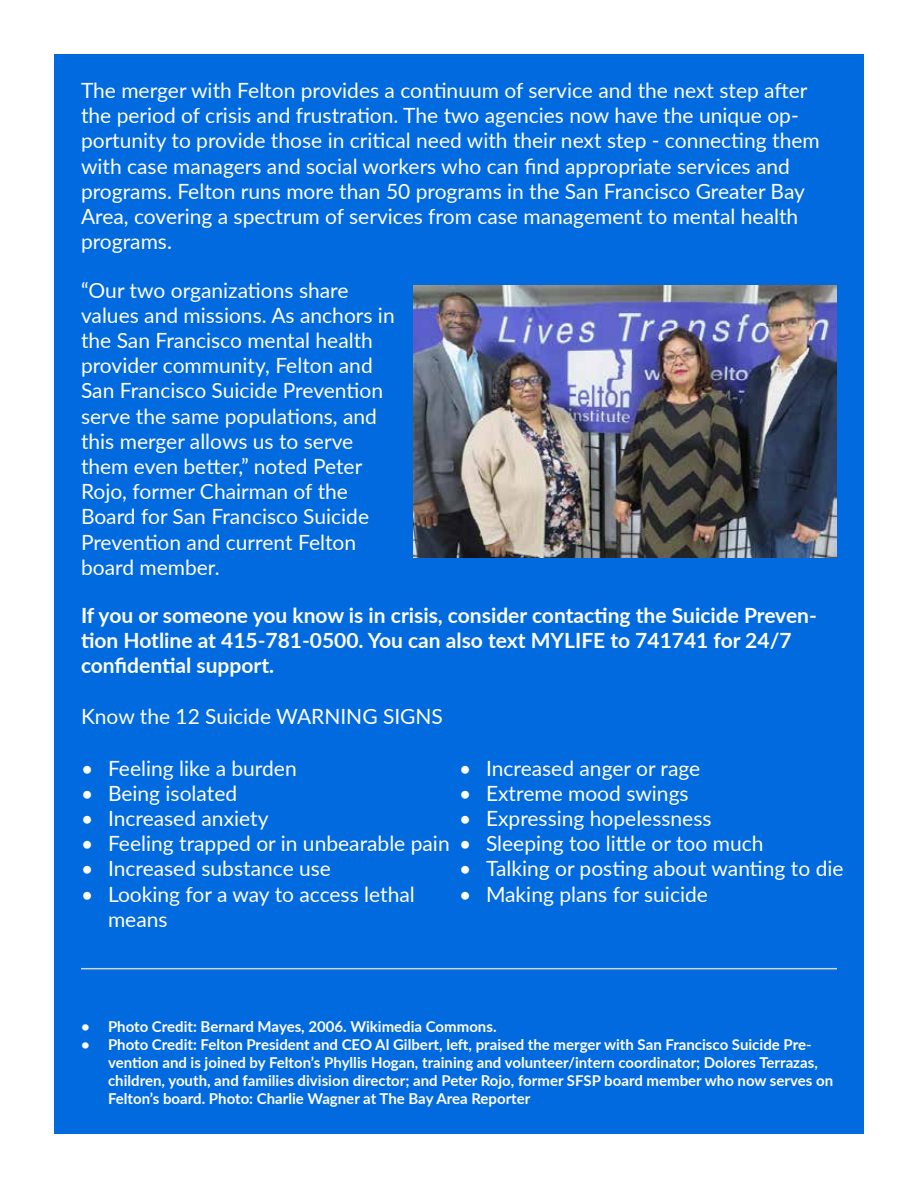
<style>
.page{position:relative;width:918px;height:1188px;background:#fff}
.page>*{position:absolute;margin:0;border:0;box-sizing:border-box;transform-origin:0 0}
.t1{font:21px/25.2px "Lato";color:#fff}
.t2{font:700 21px/25.2px "Lato";color:#fff}
.t3{font:700 15px/18px "Lato";color:#fff}
</style>
<div class="page">
<div style="left:54px;top:54px;width:810px;height:1080px;background:#006ade"></div>
<img style="left:413px;top:285px;width:424px;height:273px">
<hr style="left:81px;top:968px;width:756px;height:1px;background:#d1d3d5">
<p class="t1" style="left:81px;top:77px;width:740px">The merger with Felton provides a continuum of service and the next step after the period of crisis and frustration. The two agencies now have the unique op&shy;portunity to provide those in critical need with their next step - connecting them with case managers and social workers who can find appropriate services and programs. Felton runs more than 50 programs in the San Francisco Greater Bay Area, covering a spectrum of services from case management to mental health programs.</p>
<p class="t1" style="left:81px;top:277px;width:315px">“Our two organizations share values and missions. As anchors in the San Francisco mental health provider community, Felton and<br>San Francisco Suicide Prevention serve the same populations, and this merger allows us to serve them even better,” noted Peter<br>Rojo, former Chairman of the<br>Board for San Francisco Suicide<br>Prevention and current Felton board member.</p>
<p class="t2" style="left:81px;top:602px;width:737px">If you or someone you know is in crisis, consider contacting the Suicide Preven&shy;tion Hotline at 415-781-0500. You can also text MYLIFE to 741741 for 24/7 confidential support.</p>
<p class="t1" style="left:81px;top:703px;width:364px">Know the 12 Suicide WARNING SIGNS</p>
<p class="t1" style="left:459px;top:754px;width:243px">• Increased anger or rage</p>
<p class="t1" style="left:459px;top:780px;width:231px">• Extreme mood swings</p>
<p class="t1" style="left:459px;top:805px;width:254px">• Expressing hopelessness</p>
<p class="t1" style="left:81px;top:830px;width:684px">• Feeling trapped or in unbearable pain • Sleeping too little or too much</p>
<p class="t1" style="left:459px;top:855px;width:386px">• Talking or posting about wanting to die</p>
<p class="t1" style="left:459px;top:880px;width:250px">• Making plans for suicide</p>
<p class="t1" style="left:81px;top:754px;width:217px">• Feeling like a burden</p>
<p class="t1" style="left:81px;top:780px;width:158px">• Being isolated</p>
<p class="t1" style="left:81px;top:805px;width:189px">• Increased anxiety</p>
<p class="t1" style="left:81px;top:855px;width:252px">• Increased substance use</p>
<p class="t1" style="left:108px;top:880px;width:308px;text-indent:-27px">• Looking for a way to access lethal means</p>
<p class="t3" style="left:81px;top:1016px;width:417px">• Photo Credit: Bernard Mayes, 2006. Wikimedia Commons.</p>
<p class="t3" style="left:108px;top:1034px;width:727px;text-indent:-27px">• Photo Credit: Felton President and CEO Al Gilbert, left, praised the merger with San Francisco Suicide Pre&shy;vention and is joined by Felton’s Phyllis Hogan, training and volunteer/intern coordinator; Dolores Terrazas, children, youth, and families division director; and Peter Rojo, former SFSP board member who now serves on Felton’s board. Photo: Charlie Wagner at The Bay Area Reporter</p>
</div>
